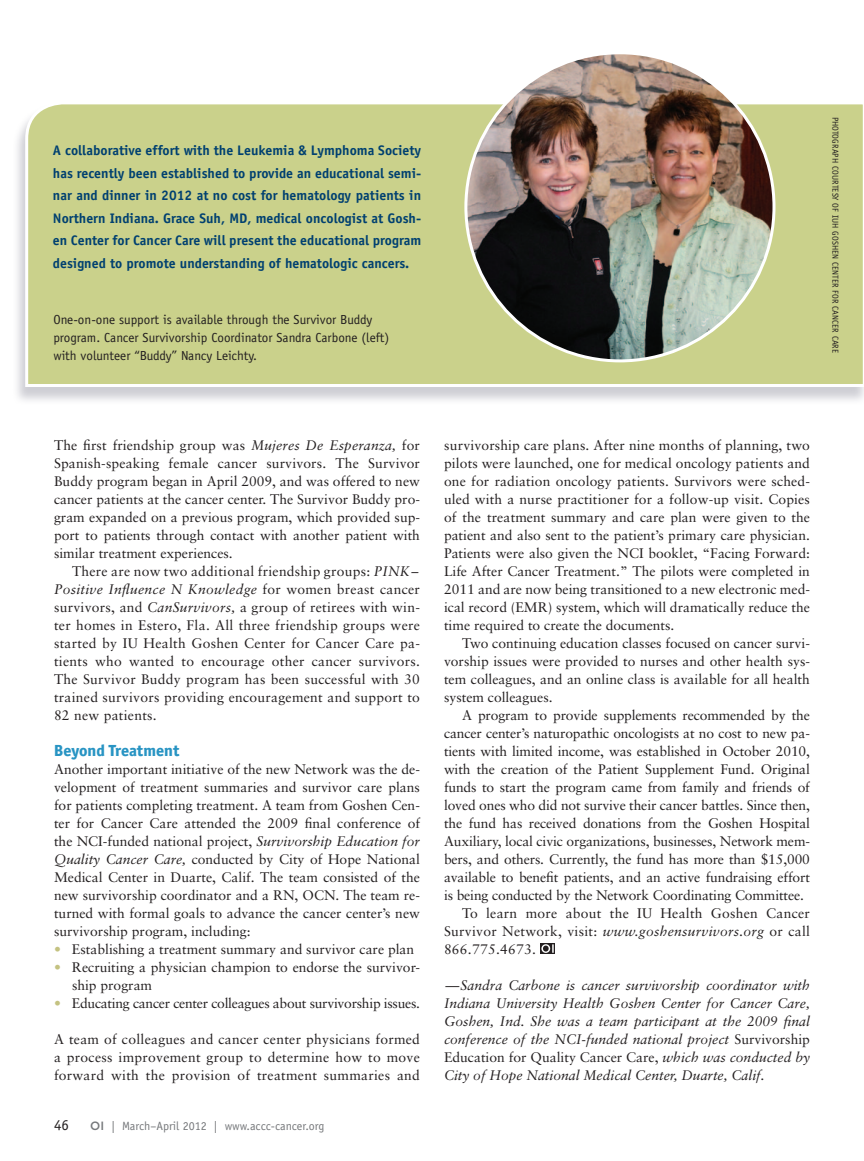
<style>
.page{position:relative;width:864px;height:1161px;background:#fff}
.page>*{position:absolute;margin:0;border:0;box-sizing:border-box;transform-origin:0 0}
.Feature_subhead_1{font:800 16.2px "Officina Sans ITC Std";color:#2894c3}
.t1{font:15px "Officina Sans Std";color:#231f20}
.Feature_body_text__n{font:13.8px/18px "Sabon Intl";color:#231f20;text-align:justify}
.Feature_body_text__i{font:13.8px/18px "Sabon Intl";letter-spacing:.01em;color:#231f20;text-align:justify}
.Feature_body_text__n-2{font:700 13.8px/22.5px "Officina Sans Std";color:#004070;text-align:justify}
.Feature_bio_end{font:italic 13.8px/18px "Sabon Intl";color:#231f20;text-align:justify}
.Feature_bullet_text{font:13.8px/18px "Sabon Intl";color:#231f20}
.Feature_bullet_text-2{font:13.8px "Sabon Intl";letter-spacing:-.02em;color:#231f20}
.Feature_caption{font:13.2px/18px "Officina Sans Std";color:#231f20}
.t2{font:12px "Officina Sans Std";color:#76787b}
.Feature_photo_credit{font:8.7px "Officina Sans Std";letter-spacing:.01em;color:#231f20}
.s1{font-style:italic}
.s2{color:#c4c281}
.s3{font-family:"Gotham";font-weight:500}
.s4{font-style:normal}
</style>
<div class="page">
<div style="left:540px;top:943px;width:15px;height:11px;background:#231f20"></div>
<svg style="left:541px;top:944px;width:13px;height:9px"></svg>
<div style="left:12px;top:103px;width:852px;height:302px;background:#848494;opacity:.4"></div>
<div style="left:24px;top:103px;width:840px;height:285px;background:#cad18b"></div>
<img style="left:466px;top:53px;width:308px;height:308px;border-radius:154px">
<p class="Feature_body_text__n-2" style="left:53px;top:139px;width:370px">A collaborative effort with the Leukemia &amp; Lymphoma Society has recently been established to provide an educational semi&shy;nar and dinner in 2012 at no cost for hematology patients in Northern Indiana. Grace Suh, MD, medical oncologist at Gosh&shy;en Center for Cancer Care will present the educational program designed to promote understanding of hematologic cancers.</p>
<p class="Feature_caption" style="left:53px;top:311px;width:337px">One-on-one support is available through the Survivor Buddy program. Cancer Survivorship Coordinator Sandra Carbone (left) with volunteer “Buddy” Nancy Leichty.</p>
<p class="Feature_photo_credit" style="left:841px;top:117px;width:238px;rotate:90deg">PHOTOGRAPH COURTESY OF IUH GOSHEN CENTER FOR CANCER CARE</p>
<p class="Feature_body_text__n" style="left:54px;top:436px;width:368px">The first friendship group was <span class="s1">Mujeres De Esperanza,</span> for Spanish-speaking female cancer survivors. The Survivor Buddy program began in April 2009, and was offered to new cancer patients at the cancer center. The Survivor Buddy pro&shy;gram expanded on a previous program, which provided sup&shy;port to patients through contact with another patient with similar treatment experiences.</p>
<p class="Feature_body_text__i" style="left:54px;top:562px;width:368px;text-indent:18px">There are now two additional friendship groups: <span class="s1">PINK– Positive Influence N Knowledge</span> for women breast cancer survivors, and <span class="s1">CanSurvivors,</span> a group of retirees with win&shy;ter homes in Estero, Fla. All three friendship groups were started by IU Health Goshen Center for Cancer Care pa&shy;tients who wanted to encourage other cancer survivors.<br>The Survivor Buddy program has been successful with 30 trained survivors providing encouragement and support to 82 new patients.</p>
<p class="Feature_subhead_1" style="left:54px;top:740px;width:127px">Beyond Treatment</p>
<p class="Feature_body_text__n" style="left:54px;top:760px;width:368px">Another important initiative of the new Network was the de&shy;velopment of treatment summaries and survivor care plans for patients completing treatment. A team from Goshen Cen&shy;ter for Cancer Care attended the 2009 final conference of the NCI-funded national project, <span class="s1">Survivorship Education for Quality Cancer Care,</span> conducted by City of Hope National Medical Center in Duarte, Calif. The team consisted of the new survivorship coordinator and a RN, OCN. The team re&shy;turned with formal goals to advance the cancer center’s new survivorship program, including:</p>
<p class="Feature_bullet_text" style="left:54px;top:940px;width:362px"><span class="s2">•</span> Establishing a treatment summary and survivor care plan</p>
<p class="Feature_bullet_text" style="left:72px;top:958px;width:350px;text-indent:-18px"><span class="s2">•</span> Recruiting a physician champion to endorse the survivor&shy;ship program</p>
<p class="Feature_bullet_text-2" style="left:54px;top:995px;width:368px"><span class="s2">•</span> Educating cancer center colleagues about survivorship issues.</p>
<p class="Feature_body_text__n" style="left:54px;top:1030px;width:368px">A team of colleagues and cancer center physicians formed a process improvement group to determine how to move forward with the provision of treatment summaries and</p>
<p class="t1" style="left:54px;top:1116px;width:16px">46</p>
<p class="t2" style="left:90px;top:1118px;width:236px"><span class="s3">OI</span> | March–April 2012 | www.accc-cancer.org</p>
<p class="Feature_body_text__n" style="left:444px;top:436px;width:368px">survivorship care plans. After nine months of planning, two pilots were launched, one for medical oncology patients and one for radiation oncology patients. Survivors were sched&shy;uled with a nurse practitioner for a follow-up visit. Copies of the treatment summary and care plan were given to the patient and also sent to the patient’s primary care physician.<br>Patients were also given the NCI booklet, “Facing Forward:<br>Life After Cancer Treatment.” The pilots were completed in 2011 and are now being transitioned to a new electronic med&shy;ical record (EMR) system, which will dramatically reduce the time required to create the documents.</p>
<p class="Feature_body_text__i" style="left:444px;top:634px;width:368px;text-indent:18px">Two continuing education classes focused on cancer survi&shy;vorship issues were provided to nurses and other health sys&shy;tem colleagues, and an online class is available for all health system colleagues.</p>
<p class="Feature_body_text__i" style="left:444px;top:706px;width:368px;text-indent:18px">A program to provide supplements recommended by the cancer center’s naturopathic oncologists at no cost to new pa&shy;tients with limited income, was established in October 2010, with the creation of the Patient Supplement Fund. Original funds to start the program came from family and friends of loved ones who did not survive their cancer battles. Since then, the fund has received donations from the Goshen Hospital Auxiliary, local civic organizations, businesses, Network mem&shy;bers, and others. Currently, the fund has more than $15,000 available to benefit patients, and an active fundraising effort is being conducted by the Network Coordinating Committee.</p>
<p class="Feature_body_text__i" style="left:444px;top:904px;width:368px;text-indent:18px">To learn more about the IU Health Goshen Cancer Survivor Network, visit: <span class="s1">www.goshensurvivors.org</span> or call 866.775.4673.</p>
<p class="Feature_bio_end" style="left:444px;top:976px;width:368px">—Sandra Carbone is cancer survivorship coordinator with Indiana University Health Goshen Center for Cancer Care, Goshen, Ind. She was a team participant at the 2009 final conference of the NCI-funded national project <span class="s4">Survivorship Education for Quality Cancer Care,</span> which was conducted by City of Hope National Medical Center, Duarte, Calif.</p>
</div>
